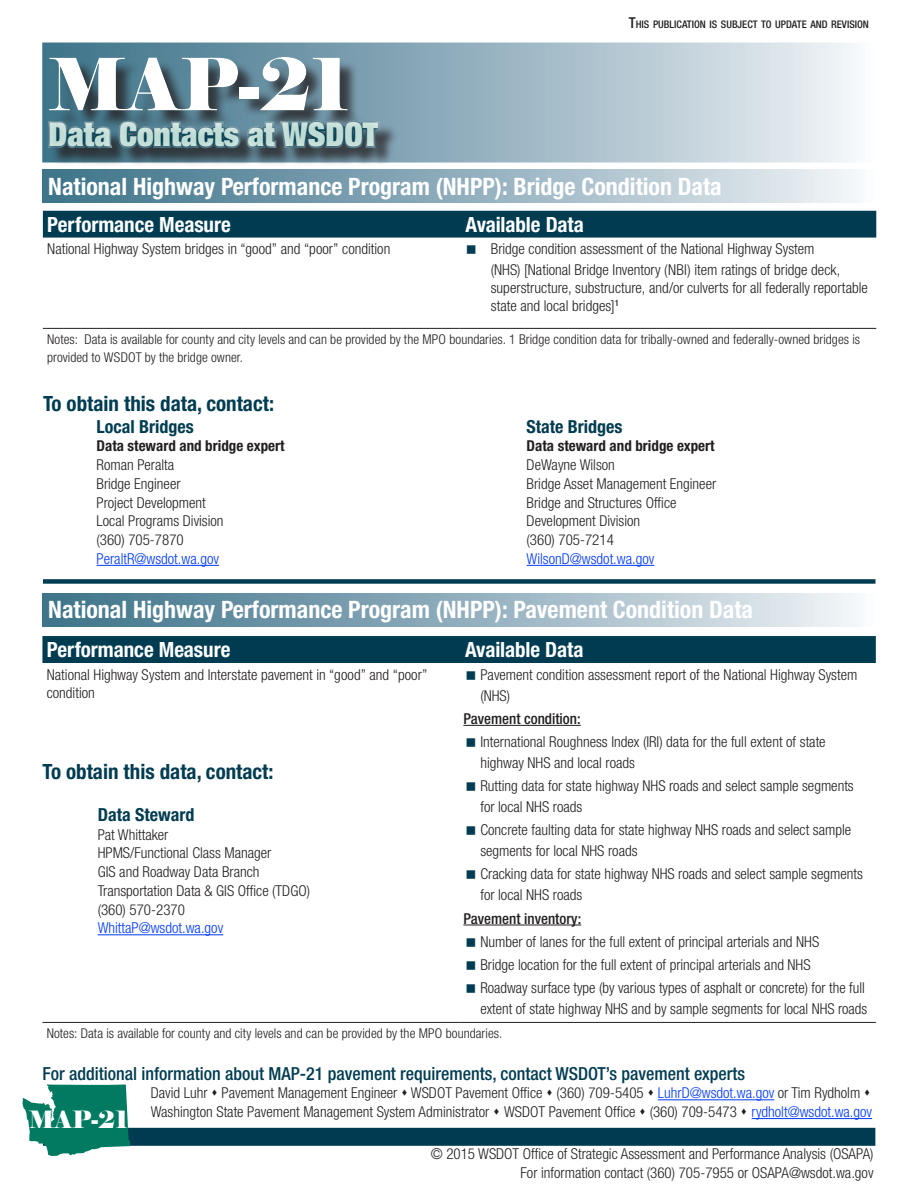
<style>
.page{position:relative;width:918px;height:1188px;background:#fff}
.page>*{position:absolute;margin:0;border:0;box-sizing:border-box;transform-origin:0 0}
.t1{font:72px "Elephant";color:#fff}
.t2{font:900 condensed 33px "Helvetica Neue LT Std";color:#bedbd4}
.t3{font:700 condensed 24px "Helvetica Neue LT Std";color:#fff}
.t4{font:23.7px "Elephant";color:#fff}
.t5{font:700 condensed 21px "Helvetica Neue LT Std";letter-spacing:-.005em;color:#fff}
.t6{font:700 condensed 21px "Helvetica Neue LT Std";color:#003c51}
.t7{font:500 condensed 18px "Helvetica Neue LT Std";color:#003c51}
.t8{font:700 condensed 18px "Helvetica Neue LT Std";color:#003c51}
.t9{font:300 condensed 15px/18.8px "Helvetica Neue LT Std";color:#231f20}
.t10{font:300 condensed 15px "Helvetica Neue LT Std";color:#0039ff}
.t11{font:700 condensed 15px "Helvetica Neue LT Std";color:#231f20}
.t12{font:500 condensed 15px "Helvetica Neue LT Std";color:#231f20}
.t13{font:300 condensed 13.5px/18px "Helvetica Neue LT Std";letter-spacing:.005em;color:#231f20}
.t14{font:500 condensed 10.5px "Helvetica Neue LT Std";color:#231f20}
.s1{font-size:15px}
.s2{color:#0039ff}
</style>
<div class="page">
<div style="left:43px;top:1128px;width:832px;height:18px;background:#003c51"></div>
<div style="left:43px;top:593px;width:832px;height:33px;background:linear-gradient(to right,#376f86,#f0f2f7)"></div>
<svg style="left:22px;top:1085px;width:109px;height:71px"></svg>
<svg style="left:42px;top:43px;width:813px;height:120px;background:#bccdd7"></svg>
<div style="left:51px;top:60px;width:347px;height:106px;background:#231f20;opacity:.75"></div>
<div style="left:36px;top:38px;width:403px;height:123px;background:#fff;opacity:.75"></div>
<div style="left:43px;top:170px;width:832px;height:33px;background:linear-gradient(to right,#376f86,#f0f2f7)"></div>
<hr style="left:97px;top:565px;width:122px;height:1px;background:#0039ff">
<hr style="left:527px;top:565px;width:127px;height:1px;background:#0039ff">
<div style="left:43px;top:211px;width:833px;height:27px;background:#003c51"></div>
<svg style="left:43px;top:327px;width:833px;height:1px"></svg>
<hr style="left:43px;top:328px;width:417px;height:1px;background:#231f20">
<hr style="left:460px;top:328px;width:416px;height:1px;background:#231f20">
<div style="left:43px;top:579px;width:832px;height:5px;background:#003c51"></div>
<div style="left:42px;top:636px;width:834px;height:27px;background:#003c51"></div>
<hr style="left:42px;top:1022px;width:417px;height:1px;background:#231f20">
<hr style="left:459px;top:1022px;width:417px;height:1px;background:#231f20">
<hr style="left:463px;top:725px;width:118px;height:1px;background:#231f20">
<hr style="left:463px;top:925px;width:118px;height:1px;background:#231f20">
<hr style="left:98px;top:934px;width:125px;height:1px;background:#0039ff">
<hr style="left:658px;top:1099px;width:116px;height:1px;background:#0039ff">
<hr style="left:752px;top:1118px;width:120px;height:1px;background:#0039ff">
<p class="t14" style="left:629px;top:18px;width:242px"><span class="s1">T</span>HIS PUBLICATION IS SUBJECT TO UPDATE AND REVISION</p>
<h1 class="t1" style="left:49px;top:40px;width:303px">MAP-21</h1>
<h2 class="t2" style="left:49px;top:113px;width:331px">Data Contacts at WSDOT</h2>
<h3 class="t3" style="left:48px;top:172px;width:675px">National Highway Performance Program (NHPP): Bridge Condition Data</h3>
<h3 class="t5" style="left:47px;top:212px;width:185px">Performance Measure</h3>
<h3 class="t5" style="left:466px;top:212px;width:120px">Available Data</h3>
<p class="t9" style="left:47px;top:240px;width:345px">National Highway System bridges in “good” and “poor” condition</p>
<p class="t9" style="left:491px;top:239px;width:351px;line-height:21px">Bridge condition assessment of the National Highway System (NHS) [National Bridge Inventory (NBI) item ratings of bridge deck,</p>
<p class="t9" style="left:491px;top:279px;width:379px;line-height:18px">superstructure, substructure, and/or culverts for all federally reportable state and local bridges]<sup>1</sup></p>
<p class="t13" style="left:47px;top:330px;width:814px">Notes: Data is available for county and city levels and can be provided by the MPO boundaries. 1 Bridge condition data for tribally-owned and federally-owned bridges is provided to WSDOT by the bridge owner.</p>
<h3 class="t6" style="left:43px;top:391px;width:233px">To obtain this data, contact:</h3>
<p class="t8" style="left:97px;top:415px;width:99px">Local Bridges</p>
<p class="t11" style="left:97px;top:437px;width:190px">Data steward and bridge expert</p>
<p class="t9" style="left:97px;top:455px;width:129px">Roman Peralta<br>Bridge Engineer<br>Project Development<br>Local Programs Division (360) 705-7870</p>
<p class="t10" style="left:97px;top:550px;width:124px">PeraltR@wsdot.wa.gov</p>
<p class="t8" style="left:527px;top:415px;width:97px">State Bridges</p>
<p class="t11" style="left:527px;top:437px;width:190px">Data steward and bridge expert</p>
<p class="t9" style="left:527px;top:455px;width:191px">DeWayne Wilson<br>Bridge Asset Management Engineer<br>Bridge and Structures Office<br>Development Division<br>(360) 705-7214</p>
<p class="t10" style="left:527px;top:550px;width:129px">WilsonD@wsdot.wa.gov</p>
<h3 class="t3" style="left:48px;top:595px;width:706px">National Highway Performance Program (NHPP): Pavement Condition Data</h3>
<h3 class="t5" style="left:47px;top:637px;width:185px">Performance Measure</h3>
<h3 class="t5" style="left:465px;top:637px;width:120px">Available Data</h3>
<p class="t9" style="left:47px;top:665px;width:382px;line-height:18px">National Highway System and Interstate pavement in “good” and “poor” condition</p>
<p class="t9" style="left:480px;top:664px;width:379px;line-height:21px">Pavement condition assessment report of the National Highway System (NHS)</p>
<p class="t12" style="left:463px;top:710px;width:119px">Pavement condition:</p>
<p class="t9" style="left:480px;top:731px;width:347px;line-height:21px">International Roughness Index (IRI) data for the full extent of state highway NHS and local roads</p>
<p class="t9" style="left:480px;top:775px;width:375px;line-height:21px">Rutting data for state highway NHS roads and select sample segments for local NHS roads</p>
<p class="t9" style="left:480px;top:819px;width:372px;line-height:21px">Concrete faulting data for state highway NHS roads and select sample segments for local NHS roads</p>
<p class="t9" style="left:480px;top:863px;width:384px;line-height:21px">Cracking data for state highway NHS roads and select sample segments for local NHS roads</p>
<p class="t12" style="left:463px;top:909px;width:119px">Pavement inventory:</p>
<p class="t9" style="left:480px;top:930px;width:386px;line-height:23.1px">Number of lanes for the full extent of principal arterials and NHS<br>Bridge location for the full extent of principal arterials and NHS<br>Roadway surface type (by various types of asphalt or concrete) for the full</p>
<p class="t9" style="left:480px;top:999px;width:388px">extent of state highway NHS and by sample segments for local NHS roads</p>
<p class="t13" style="left:47px;top:1024px;width:457px">Notes: Data is available for county and city levels and can be provided by the MPO boundaries.</p>
<h3 class="t6" style="left:43px;top:759px;width:233px">To obtain this data, contact:</h3>
<p class="t8" style="left:98px;top:804px;width:98px">Data Steward</p>
<p class="t9" style="left:98px;top:825px;width:214px">Pat Whittaker<br>HPMS/Functional Class Manager<br>GIS and Roadway Data Branch<br>Transportation Data &amp; GIS Office (TDGO) (360) 570-2370</p>
<p class="t10" style="left:98px;top:919px;width:127px">WhittaP@wsdot.wa.gov</p>
<p class="t7" style="left:42px;top:1062px;width:704px">For additional information about MAP-21 pavement requirements, contact WSDOT’s pavement experts</p>
<p class="t9" style="left:151px;top:1084px;width:723px">David Luhr ▲ Pavement Management Engineer ▲ WSDOT Pavement Office ▲ (360) 709-5405 ▲ <span class="s2">LuhrD@wsdot.wa.gov</span> or Tim Rydholm ▲<br>Washington State Pavement Management System Administrator ▲ WSDOT Pavement Office ▲ (360) 709-5473 ▲ <span class="s2">rydholt@wsdot.wa.gov</span></p>
<h3 class="t4" style="left:29px;top:1105px;width:100px">MAP-21</h3>
<p class="t9" style="left:431px;top:1144px;width:444px;text-align:right">© 2015 WSDOT Office of Strategic Assessment and Performance Analysis (OSAPA)<br>For information contact (360) 705-7955 or OSAPA@wsdot.wa.gov</p>
</div>
